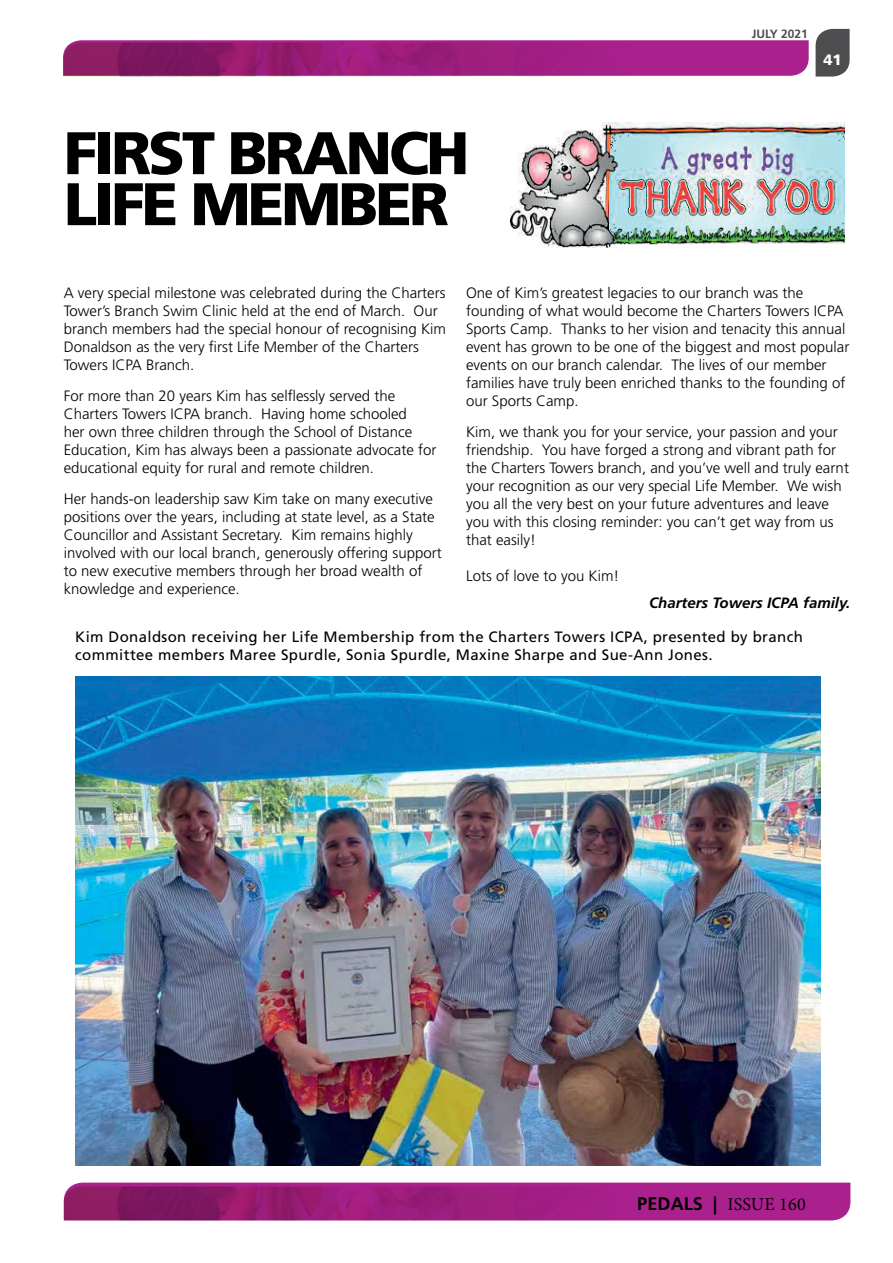
<style>
.page{position:relative;width:893px;height:1263px;background:#fff}
.page>*{position:absolute;margin:0;border:0;box-sizing:border-box;transform-origin:0 0}
.t1{font:900 60px/51px "Frutiger LT Std";letter-spacing:-.05em;color:#000}
.t2{font:18.15px "Minion Pro";letter-spacing:.01em;color:#000}
.t3{font:300 15px/18px "Frutiger LT Std";color:#000}
.t4{font:15px/18px "Frutiger LT Std";letter-spacing:.025em;color:#000}
.t5{font:italic 700 15px "Frutiger LT Std";color:#000}
.t6{font:900 15px "Frutiger LT Std";color:#fff}
.t7{font:700 12px "Frutiger LT Std";color:#4d4d4f}
.s1{font-family:"Frutiger LT Std";font-weight:700}
</style>
<div class="page">
<svg style="left:63px;top:40px;width:746px;height:36px;background:#ad2a92"></svg>
<svg style="left:71px;top:1182px;width:779px;height:38px;background:#ae2c93"></svg>
<img style="left:64px;top:43px;width:570px;height:34px">
<img style="left:64px;top:1186px;width:570px;height:34px">
<svg style="left:816px;top:29px;width:34px;height:48px;background:#5c5c5e"></svg>
<img style="left:75px;top:676px;width:746px;height:489px">
<img style="left:510px;top:122px;width:334px;height:126px">
<h1 class="t1" style="left:64px;top:128px;width:407px">FIRST BRANCH<br>LIFE MEMBER</h1>
<p class="t7" style="left:752px;top:27px;width:58px">JULY 2021</p>
<p class="t6" style="left:823px;top:51px;width:20px">41</p>
<p class="t3" style="left:64px;top:284px;width:384px">A very special milestone was celebrated during the Charters Tower’s Branch Swim Clinic held at the end of March. Our branch members had the special honour of recognising Kim Donaldson as the very first Life Member of the Charters Towers ICPA Branch.</p>
<p class="t3" style="left:64px;top:387px;width:374px">For more than 20 years Kim has selflessly served the Charters Towers ICPA branch. Having home schooled<br>her own three children through the School of Distance Education, Kim has always been a passionate advocate for educational equity for rural and remote children.</p>
<p class="t3" style="left:64px;top:490px;width:379px">Her hands-on leadership saw Kim take on many executive positions over the years, including at state level, as a State Councillor and Assistant Secretary. Kim remains highly involved with our local branch, generously offering support to new executive members through her broad wealth of knowledge and experience.</p>
<p class="t3" style="left:466px;top:284px;width:385px">One of Kim’s greatest legacies to our branch was the founding of what would become the Charters Towers ICPA Sports Camp. Thanks to her vision and tenacity this annual event has grown to be one of the biggest and most popular events on our branch calendar. The lives of our member families have truly been enriched thanks to the founding of our Sports Camp.</p>
<p class="t3" style="left:466px;top:423px;width:384px">Kim, we thank you for your service, your passion and your friendship. You have forged a strong and vibrant path for the Charters Towers branch, and you’ve well and truly earnt your recognition as our very special Life Member. We wish you all the very best on your future adventures and leave you with this closing reminder: you can’t get way from us that easily!</p>
<p class="t3" style="left:466px;top:567px;width:155px">Lots of love to you Kim!</p>
<p class="t5" style="left:649px;top:593px;width:203px">Charters Towers ICPA family.</p>
<p class="t4" style="left:75px;top:628px;width:729px">Kim Donaldson receiving her Life Membership from the Charters Towers ICPA, presented by branch committee members Maree Spurdle, Sonia Spurdle, Maxine Sharpe and Sue-Ann Jones.</p>
<p class="t2" style="left:637px;top:1192px;width:170px"><span class="s1">PEDALS |</span> ISSUE 160</p>
</div>
